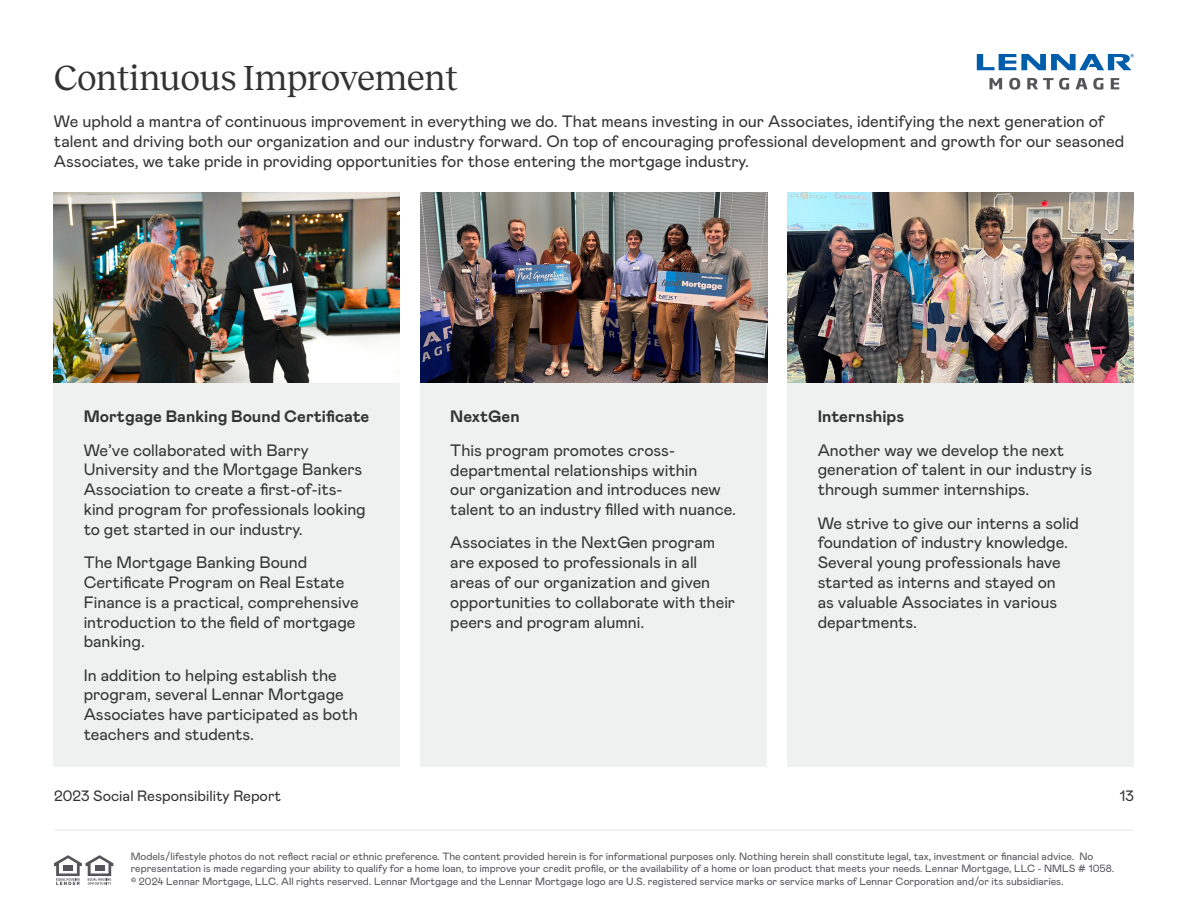
<style>
.page{position:relative;width:1188px;height:918px;background:#fff}
.page>*{position:absolute;margin:0;border:0;box-sizing:border-box;transform-origin:0 0}
.t1{font:36px "Reckless";letter-spacing:-.005em;color:#333}
.t2{font:16.5px/19.8px "Mabry Pro";color:#333}
.t3{font:700 16.5px "Mabry Pro";color:#333}
.t4{font:15px "Mabry Pro";color:#333}
.t5{font:10.5px/12.6px "Mabry Pro";color:#545459}
</style>
<div class="page">
<hr style="left:54px;top:829px;width:1080px;height:2px;background:#eff0f0">
<svg style="left:977px;top:54px;width:157px;height:16px"></svg>
<svg style="left:989px;top:78px;width:13px;height:11px"></svg>
<svg style="left:1009px;top:78px;width:11px;height:12px"></svg>
<svg style="left:1027px;top:78px;width:42px;height:12px"></svg>
<svg style="left:1076px;top:78px;width:27px;height:12px"></svg>
<svg style="left:1111px;top:78px;width:8px;height:11px"></svg>
<svg style="left:54px;top:855px;width:59px;height:30px"></svg>
<div style="left:421px;top:378px;width:346px;height:388px;background:#eff0f0"></div>
<div style="left:787px;top:378px;width:347px;height:388px;background:#eff0f0"></div>
<div style="left:53px;top:378px;width:347px;height:388px;background:#eff0f0"></div>
<img style="left:421px;top:193px;width:346px;height:189px">
<img style="left:787px;top:193px;width:347px;height:189px">
<img style="left:53px;top:193px;width:347px;height:189px">
<h1 class="t1" style="left:54px;top:51px;width:405px">Continuous Improvement</h1>
<p class="t2" style="left:54px;top:111px;width:1072px">We uphold a mantra of continuous improvement in everything we do. That means investing in our Associates, identifying the next generation of talent and driving both our organization and our industry forward. On top of encouraging professional development and growth for our seasoned<br>Associates, we take pride in providing opportunities for those entering the mortgage industry.</p>
<p class="t3" style="left:84px;top:405px;width:287px">Mortgage Banking Bound Certificate</p>
<p class="t2" style="left:84px;top:439px;width:284px">We’ve collaborated with Barry University and the Mortgage Bankers Association to create a first-of-its&shy;kind program for professionals looking to get started in our industry.</p>
<p class="t2" style="left:84px;top:552px;width:277px">The Mortgage Banking Bound<br>Certificate Program on Real Estate<br>Finance is a practical, comprehensive introduction to the field of mortgage banking.</p>
<p class="t2" style="left:84px;top:664px;width:276px">In addition to helping establish the program, several Lennar Mortgage Associates have participated as both teachers and students.</p>
<p class="t3" style="left:450px;top:405px;width:71px">NextGen</p>
<p class="t2" style="left:450px;top:439px;width:287px">This program promotes cross&shy;departmental relationships within<br>our organization and introduces new talent to an industry filled with nuance.</p>
<p class="t2" style="left:450px;top:532px;width:286px">Associates in the NextGen program are exposed to professionals in all areas of our organization and given opportunities to collaborate with their peers and program alumni.</p>
<p class="t3" style="left:818px;top:405px;width:88px">Internships</p>
<p class="t2" style="left:818px;top:439px;width:276px">Another way we develop the next generation of talent in our industry is through summer internships.</p>
<p class="t2" style="left:818px;top:512px;width:263px">We strive to give our interns a solid foundation of industry knowledge.<br>Several young professionals have started as interns and stayed on<br>as valuable Associates in various departments.</p>
<p class="t4" style="left:54px;top:785px;width:229px">2023 Social Responsibility Report</p>
<p class="t4" style="left:1120px;top:785px;width:16px">13</p>
<p class="t5" style="left:131px;top:849px;width:985px">Models/lifestyle photos do not reflect racial or ethnic preference. The content provided herein is for informational purposes only. Nothing herein shall constitute legal, tax, investment or financial advice. No representation is made regarding your ability to qualify for a home loan, to improve your credit profile, or the availability of a home or loan product that meets your needs. Lennar Mortgage, LLC - NMLS # 1058. © 2024 Lennar Mortgage, LLC. All rights reserved. Lennar Mortgage and the Lennar Mortgage logo are U.S. registered service marks or service marks of Lennar Corporation and/or its subsidiaries.</p>
</div>
